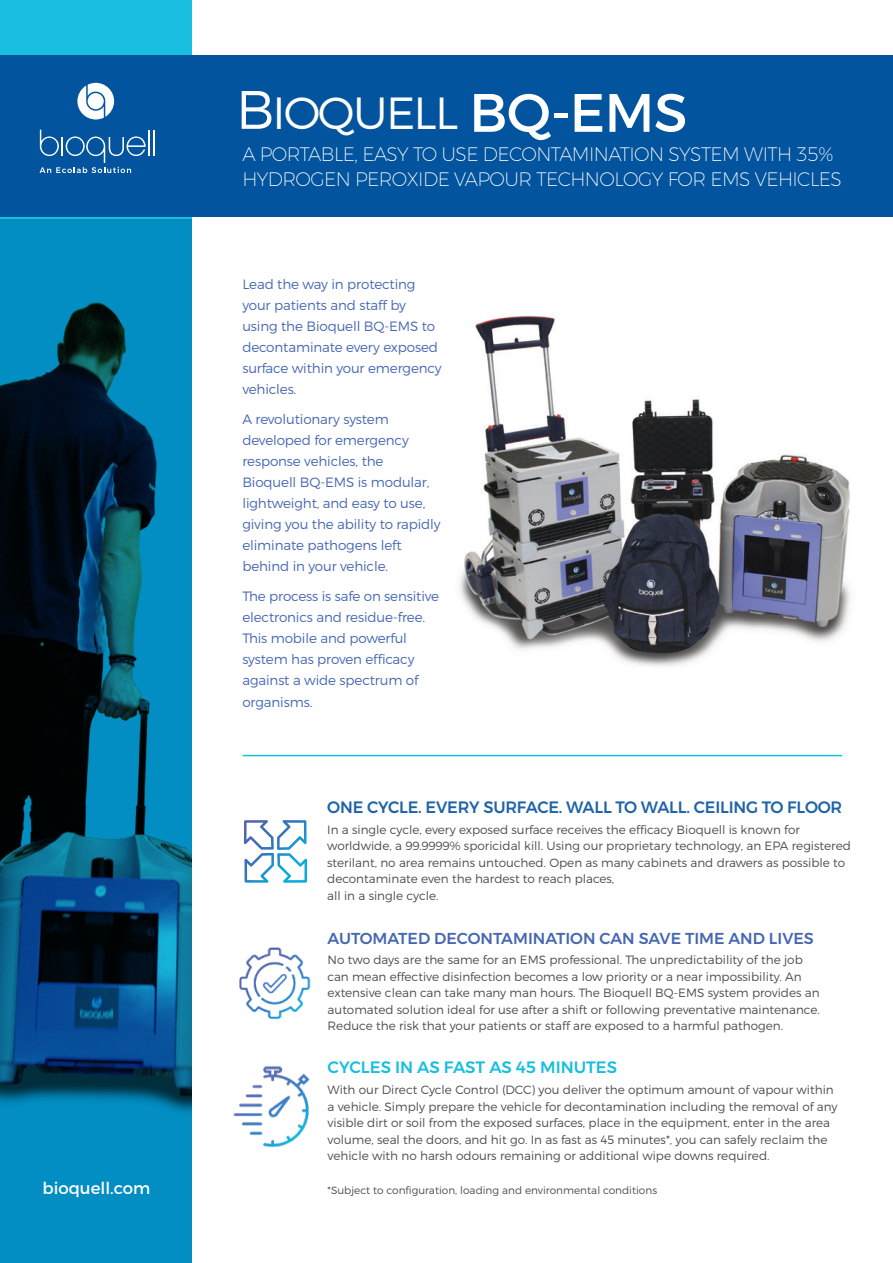
<style>
.page{position:relative;width:893px;height:1263px;background:#fff}
.page>*{position:absolute;margin:0;border:0;box-sizing:border-box;transform-origin:0 0}
.t1{font:300 45px "Montserrat";letter-spacing:-.04em;color:#fff}
.t2{font:200 19.5px/25.2px "Montserrat";letter-spacing:-.03em;color:#fff}
.t3{font:500 16.5px "Montserrat";letter-spacing:-.01em;color:#1f64a8}
.t4{font:500 16.5px "Montserrat";color:#18bedf}
.t5{font:16.5px "Montserrat";color:#fff}
.t6{font:500 15.9px "Montserrat";color:#4668b2}
.t7{font:300 13.5px/21px "Montserrat";letter-spacing:-.01em;color:#4668b2}
.t8{font:300 12px/16.5px "Montserrat";color:#4b4c4d}
.t9{font:300 10.5px "Montserrat";color:#4b4c4d}
.s1{font-size:54px}
.s2{font-weight:400;font-size:54px}
</style>
<div class="page">
<svg style="left:0;top:0;width:191px;height:1263px;background:#045c81"></svg>
<img style="left:459px;top:315px;width:391px;height:352px">
<div style="left:0;top:55px;width:893px;height:162px;background:#01549d"></div>
<hr style="left:148px;top:130px;width:2px;height:26px;background:#fff">
<svg style="left:154px;top:130px;width:1px;height:26px"></svg>
<svg style="left:77px;top:83px;width:37px;height:36px"></svg>
<div style="left:88px;top:93px;width:16px;height:16px;background:#fff;border-radius:50%"></div>
<svg style="left:39px;top:130px;width:107px;height:43px"></svg>
<hr style="left:243px;top:755px;width:599px;height:1px;background:#18bedf">
<img style="left:239px;top:947px;width:72px;height:73px">
<img style="left:233px;top:1066px;width:77px;height:81px">
<svg style="left:244px;top:820px;width:63px;height:63px"></svg>
<p class="t1" style="left:236px;top:85px;width:453px"><span class="s1">B</span>IOQUELL <span class="s2">BQ-EMS</span></p>
<p class="t2" style="left:242px;top:141px;width:601px">A PORTABLE, EASY TO USE DECONTAMINATION SYSTEM WITH 35%<br>HYDROGEN PEROXIDE VAPOUR TECHNOLOGY FOR EMS VEHICLES</p>
<p class="t7" style="left:242px;top:274px;width:201px">Lead the way in protecting your patients and staff by using the Bioquell BQ-EMS to decontaminate every exposed surface within your emergency vehicles.</p>
<p class="t7" style="left:242px;top:408px;width:200px">A revolutionary system developed for emergency response vehicles, the<br>Bioquell BQ-EMS is modular, lightweight, and easy to use, giving you the ability to rapidly eliminate pathogens left behind in your vehicle.</p>
<p class="t7" style="left:242px;top:585px;width:198px">The process is safe on sensitive electronics and residue-free.<br>This mobile and powerful system has proven efficacy against a wide spectrum of</p>
<p class="t7" style="left:242px;top:691px;width:71px">organisms.</p>
<p class="t3" style="left:327px;top:794px;width:517px">ONE CYCLE. EVERY SURFACE. WALL TO WALL. CEILING TO FLOOR</p>
<p class="t8" style="left:327px;top:821px;width:525px">In a single cycle, every exposed surface receives the efficacy Bioquell is known for worldwide, a 99.9999% sporicidal kill. Using our proprietary technology, an EPA registered sterilant, no area remains untouched. Open as many cabinets and drawers as possible to decontaminate even the hardest to reach places,<br>all in a single cycle.</p>
<p class="t6" style="left:328px;top:925px;width:488px">AUTOMATED DECONTAMINATION CAN SAVE TIME AND LIVES</p>
<p class="t8" style="left:328px;top:952px;width:494px">No two days are the same for an EMS professional. The unpredictability of the job can mean effective disinfection becomes a low priority or a near impossibility. An extensive clean can take many man hours. The Bioquell BQ-EMS system provides an automated solution ideal for use after a shift or following preventative maintenance.<br>Reduce the risk that your patients or staff are exposed to a harmful pathogen.</p>
<p class="t4" style="left:328px;top:1054px;width:291px">CYCLES IN AS FAST AS 45 MINUTES</p>
<p class="t8" style="left:328px;top:1081px;width:511px">With our Direct Cycle Control (DCC) you deliver the optimum amount of vapour within a vehicle. Simply prepare the vehicle for decontamination including the removal of any visible dirt or soil from the exposed surfaces, place in the equipment, enter in the area volume, seal the doors, and hit go. In as fast as 45 minutes*, you can safely reclaim the vehicle with no harsh odours remaining or additional wipe downs required.</p>
<p class="t5" style="left:43px;top:1178px;width:109px">bioquell.com</p>
<p class="t9" style="left:328px;top:1183px;width:331px">*Subject to configuration, loading and environmental conditions</p>
</div>
